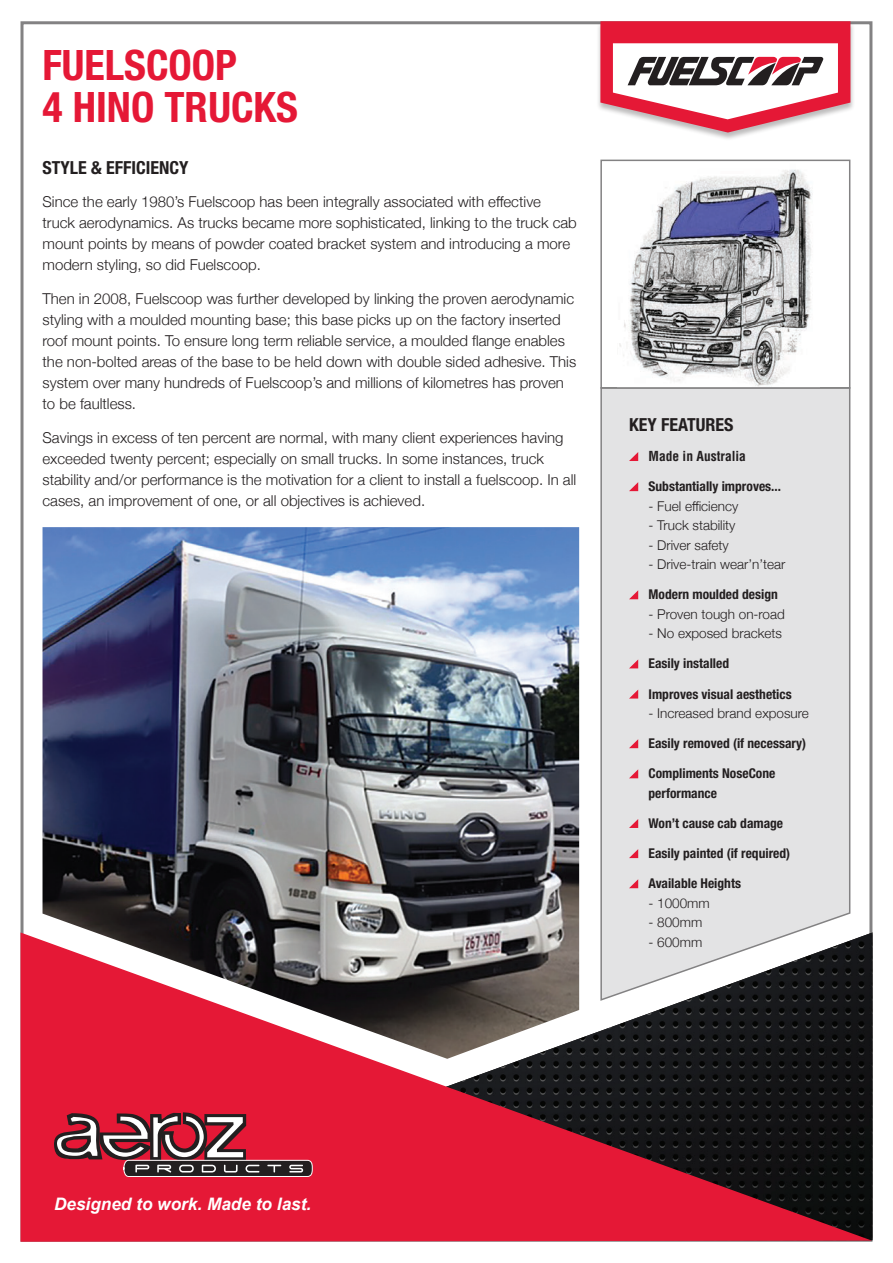
<style>
.page{position:relative;width:893px;height:1263px;background:#fff}
.page>*{position:absolute;margin:0;border:0;box-sizing:border-box;transform-origin:0 0}
.t1{font:700 condensed 42px/42px "Helvetica Neue";color:#e51836}
.t2{font:700 condensed 18px "Helvetica Neue";color:#231f20}
.t3{font:italic 700 17.25px "Arial";color:#fff}
.t4{font:300 15px/21px "Helvetica Neue";color:#231f20}
.t5{font:700 condensed 13.5px/19.5px "Helvetica Neue";color:#231f20}
.t6{font:300 13.5px "Helvetica Neue";color:#231f20}
.t7{font:700 condensed 13.5px "Helvetica";color:#231f20}
</style>
<div class="page">
<img style="left:43px;top:527px;width:536px;height:405px">
<div style="left:600px;top:386px;width:251px;height:546px;background:#e3e3e4"></div>
<svg style="left:629px;top:452px;width:9px;height:9px"></svg>
<svg style="left:629px;top:482px;width:9px;height:9px"></svg>
<svg style="left:629px;top:590px;width:9px;height:9px"></svg>
<svg style="left:629px;top:659px;width:9px;height:9px"></svg>
<svg style="left:629px;top:689px;width:9px;height:9px"></svg>
<svg style="left:629px;top:739px;width:9px;height:9px"></svg>
<svg style="left:629px;top:769px;width:9px;height:9px"></svg>
<svg style="left:629px;top:819px;width:9px;height:9px"></svg>
<svg style="left:629px;top:849px;width:9px;height:9px"></svg>
<svg style="left:629px;top:879px;width:9px;height:9px"></svg>
<img style="left:619px;top:169px;width:193px;height:217px">
<div style="left:600px;top:160px;width:250px;height:229px;border:2px solid #838283"></div>
<svg style="left:21px;top:932px;width:851px;height:310px;background:#9a3d4b"></svg>
<svg style="left:53px;top:1112px;width:260px;height:65px;background:#a04351"></svg>
<div style="left:596px;top:21px;width:259px;height:120px;background:#231f20;opacity:.3"></div>
<svg style="left:600px;top:21px;width:250px;height:112px"></svg>
<p class="t1" style="left:43px;top:43px;width:257px">FUELSCOOP<br>4 HINO TRUCKS</p>
<p class="t2" style="left:43px;top:156px;width:147px">STYLE &amp; EFFICIENCY</p>
<p class="t4" style="left:43px;top:190px;width:536px">Since the early 1980’s Fuelscoop has been integrally associated with effective truck aerodynamics. As trucks became more sophisticated, linking to the truck cab mount points by means of powder coated bracket system and introducing a more modern styling, so did Fuelscoop.</p>
<p class="t4" style="left:43px;top:287px;width:535px">Then in 2008, Fuelscoop was further developed by linking the proven aerodynamic styling with a moulded mounting base; this base picks up on the factory inserted roof mount points. To ensure long term reliable service, a moulded flange enables the non-bolted areas of the base to be held down with double sided adhesive. This system over many hundreds of Fuelscoop’s and millions of kilometres has proven to be faultless.</p>
<p class="t4" style="left:43px;top:426px;width:535px">Savings in excess of ten percent are normal, with many client experiences having exceeded twenty percent; especially on small trucks. In some instances, truck stability and/or performance is the motivation for a client to install a fuelscoop. In all cases, an improvement of one, or all objectives is achieved.</p>
<p class="t2" style="left:629px;top:414px;width:106px">KEY FEATURES</p>
<p class="t7" style="left:648px;top:448px;width:99px">Made in Australia</p>
<p class="t5" style="left:648px;top:476px;width:134px">Substantially improves...</p>
<p class="t6" style="left:648px;top:495px;width:91px">- Fuel efficiency</p>
<p class="t6" style="left:648px;top:514px;width:89px">- Truck stability</p>
<p class="t6" style="left:648px;top:534px;width:82px">- Driver safety</p>
<p class="t6" style="left:648px;top:553px;width:138px">- Drive-train wear’n’tear</p>
<p class="t5" style="left:648px;top:584px;width:131px">Modern moulded design</p>
<p class="t6" style="left:648px;top:603px;width:138px">- Proven tough on-road</p>
<p class="t6" style="left:648px;top:623px;width:135px">- No exposed brackets</p>
<p class="t5" style="left:648px;top:654px;width:82px">Easily installed</p>
<p class="t5" style="left:648px;top:684px;width:145px">Improves visual aesthetics</p>
<p class="t6" style="left:648px;top:702px;width:162px">- Increased brand exposure</p>
<p class="t5" style="left:648px;top:733px;width:159px">Easily removed (if necessary)</p>
<p class="t5" style="left:648px;top:764px;width:128px">Compliments NoseCone performance</p>
<p class="t5" style="left:648px;top:813px;width:136px">Won’t cause cab damage</p>
<p class="t5" style="left:648px;top:843px;width:143px">Easily painted (if required)</p>
<p class="t5" style="left:648px;top:873px;width:94px">Available Heights</p>
<p class="t6" style="left:648px;top:892px;width:63px">- 1000mm</p>
<p class="t6" style="left:648px;top:911px;width:55px">- 800mm</p>
<p class="t6" style="left:648px;top:931px;width:55px">- 600mm</p>
<p class="t3" style="left:54px;top:1192px;width:259px">Designed to work. Made to last.</p>
</div>
